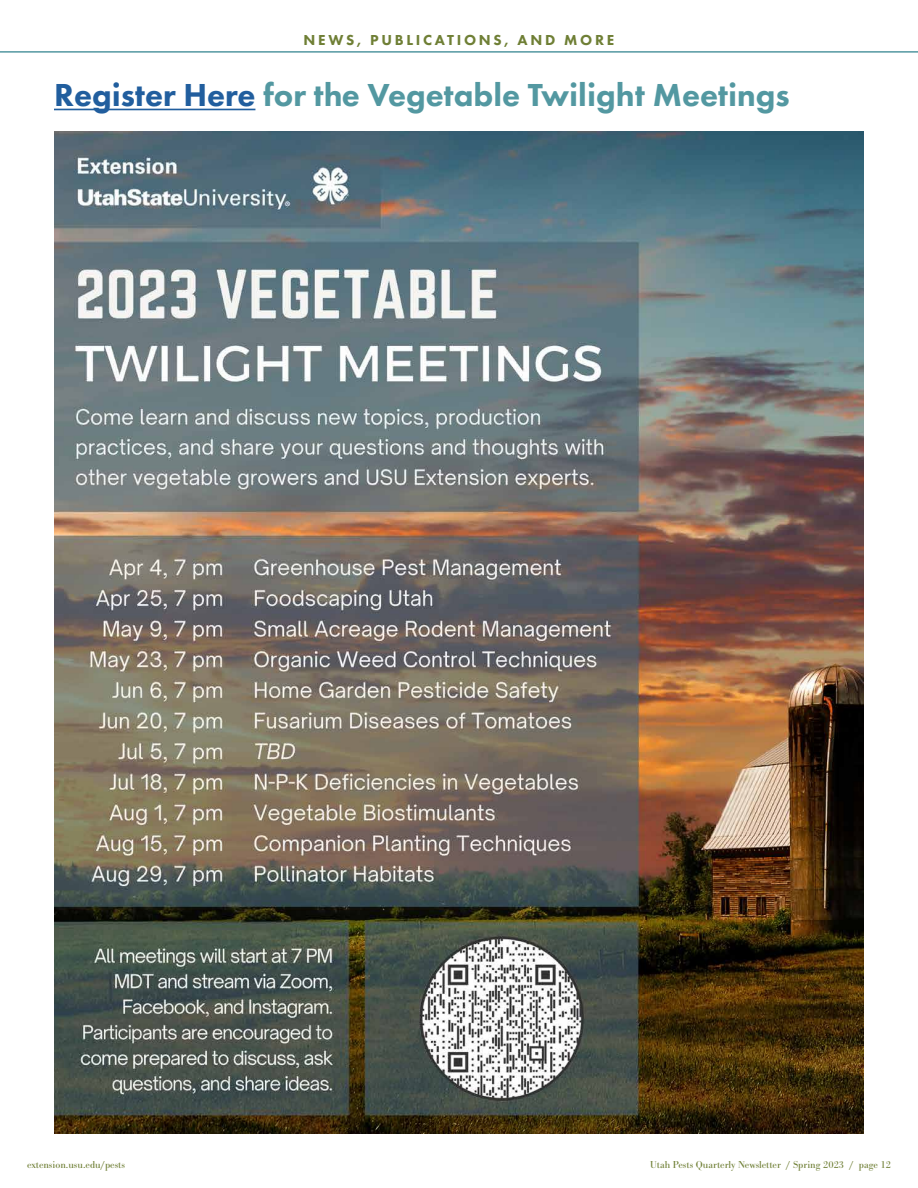
<style>
.page{position:relative;width:918px;height:1188px;background:#fff}
.page>*{position:absolute;margin:0;border:0;box-sizing:border-box;transform-origin:0 0}
.t1{font:800 33px "Futura PT";color:#5398a1}
.t2{font:800 15px "Futura PT";letter-spacing:.18em;color:#6f7f35}
.t3{font:10.5px "Bodoni URW";color:#6f7f35}
.s1{color:#215e9e}
</style>
<div class="page">
<hr style="left:0;top:51px;width:918px;height:2px;background:#5398a1">
<img style="left:54px;top:132px;width:810px;height:1002px">
<hr style="left:54px;top:109px;width:201px;height:1px;background:#215e9e">
<h2 class="t2" style="left:304px;top:31px;width:312px">NEWS, PUBLICATIONS, AND MORE</h2>
<h1 class="t1" style="left:54px;top:75px;width:737px"><span class="s1">Register Here</span> for the Vegetable Twilight Meetings</h1>
<p class="t3" style="left:27px;top:1159px;width:100px">extension.usu.edu/pests</p>
<p class="t3" style="left:650px;top:1159px;width:242px">Utah Pests Quarterly Newsletter / Spring 2023 / page 12</p>
</div>
